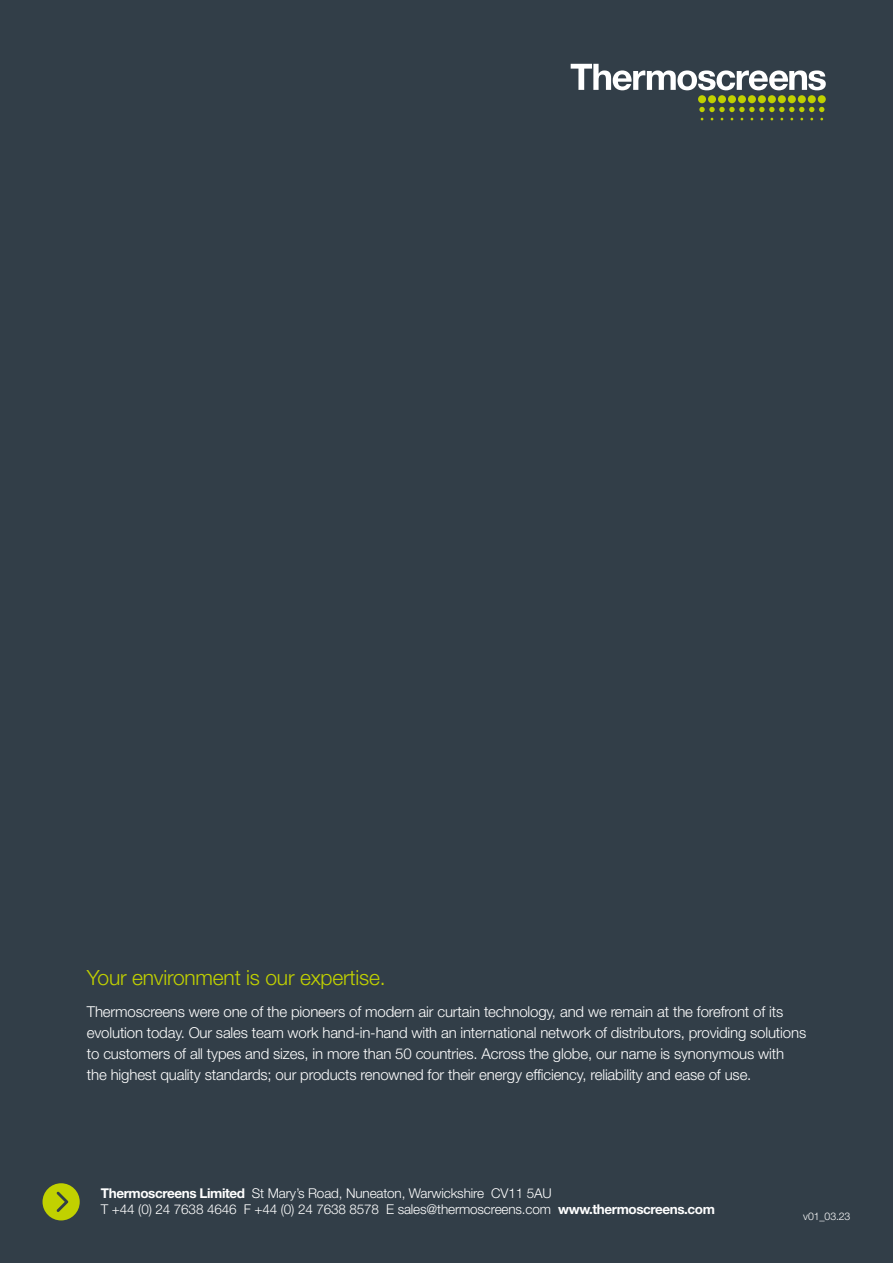
<style>
.page{position:relative;width:893px;height:1263px;background:#323e48}
.page>*{position:absolute;margin:0;border:0;box-sizing:border-box;transform-origin:0 0}
.t1{font:300 21px "Helvetica Neue LT Std";letter-spacing:-.01em;color:#c1d100}
.t2{font:300 15px/21px "Helvetica Neue LT Std";letter-spacing:-.01em;color:#fff}
.t3{font:300 13.5px/16.2px "Helvetica Neue LT Std";letter-spacing:-.01em;color:#fff}
.t4{font:300 10.5px "Helvetica Neue LT Std";letter-spacing:-.01em;color:#fff}
.s1{font-weight:700}
</style>
<div class="page">
<div style="left:43px;top:1183px;width:37px;height:37px;background:#c1d100;border-radius:50%"></div>
<svg style="left:57px;top:1191px;width:11px;height:21px"></svg>
<div style="left:738px;top:95px;width:8px;height:8px;background:#c1d100;border-radius:50%"></div>
<div style="left:728px;top:95px;width:8px;height:8px;background:#c1d100;border-radius:50%"></div>
<div style="left:718px;top:95px;width:8px;height:8px;background:#c1d100;border-radius:50%"></div>
<div style="left:708px;top:95px;width:8px;height:8px;background:#c1d100;border-radius:50%"></div>
<div style="left:698px;top:95px;width:8px;height:8px;background:#c1d100;border-radius:50%"></div>
<div style="left:748px;top:95px;width:8px;height:8px;background:#c1d100;border-radius:50%"></div>
<div style="left:758px;top:95px;width:8px;height:8px;background:#c1d100;border-radius:50%"></div>
<div style="left:768px;top:95px;width:8px;height:8px;background:#c1d100;border-radius:50%"></div>
<div style="left:778px;top:95px;width:8px;height:8px;background:#c1d100;border-radius:50%"></div>
<div style="left:788px;top:95px;width:8px;height:8px;background:#c1d100;border-radius:50%"></div>
<div style="left:798px;top:95px;width:8px;height:8px;background:#c1d100;border-radius:50%"></div>
<div style="left:808px;top:95px;width:8px;height:8px;background:#c1d100;border-radius:50%"></div>
<svg style="left:699px;top:107px;width:125px;height:5px"></svg>
<div style="left:818px;top:95px;width:8px;height:8px;background:#c1d100;border-radius:50%"></div>
<svg style="left:571px;top:64px;width:255px;height:26px"></svg>
<h1 class="t1" style="left:87px;top:964px;width:300px">Your environment is our expertise.</h1>
<p class="t2" style="left:87px;top:1001px;width:721px">Thermoscreens were one of the pioneers of modern air curtain technology, and we remain at the forefront of its evolution today. Our sales team work hand-in-hand with an international network of distributors, providing solutions to customers of all types and sizes, in more than 50 countries. Across the globe, our name is synonymous with the highest quality standards; our products renowned for their energy efficiency, reliability and ease of use.</p>
<p class="t3" style="left:101px;top:1185px;width:615px"><span class="s1">Thermoscreens Limited</span> St Mary’s Road, Nuneaton, Warwickshire CV11 5AU<br>T +44 (0) 24 7638 4646 F +44 (0) 24 7638 8578 E sales@thermoscreens.com <span class="s1">www.thermoscreens.com</span></p>
<p class="t4" style="left:803px;top:1209px;width:49px">v01_03.23</p>
</div>
